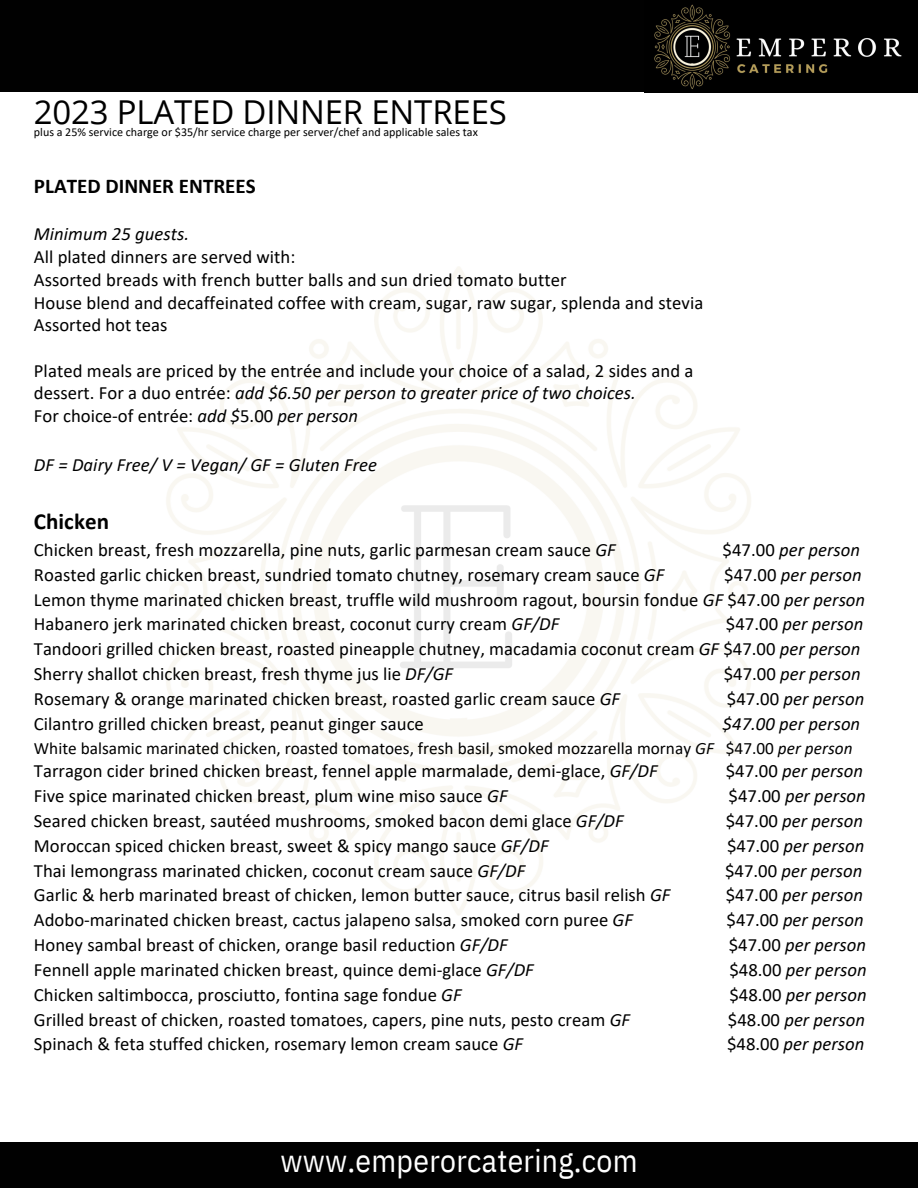
<style>
.page{position:relative;width:918px;height:1188px;background:#fff}
.page>*{position:absolute;margin:0;border:0;box-sizing:border-box;transform-origin:0 0}
.t1{font:33px "Open Sans";letter-spacing:-.005em;color:#000}
.t2{font:31.5px "IBM Plex Sans Cond";letter-spacing:.01em;color:#fff}
.t3{font:700 23.1px "Calibri";letter-spacing:.005em;color:#000}
.t4{font:700 21px "Calibri";color:#000}
.t5{font:18.75px "Calibri";color:#000}
.t6{font:italic 18.75px "Calibri";color:#000}
.t7{font:17.25px "Calibri";color:#000}
.t8{font:12px "Calibri";color:#000}
.s1{font-style:normal}
.s2{font-style:italic}
</style>
<div class="page">
<div style="left:0;top:0;width:918px;height:92px;background:#010101"></div>
<img style="left:654px;top:4px;width:248px;height:85px">
<div style="left:0;top:1142px;width:918px;height:46px;background:#010101"></div>
<p class="t1" style="left:34px;top:88px;width:474px">2023 PLATED DINNER ENTREES</p>
<p class="t8" style="left:34px;top:127px;width:445px">plus a 25% service charge or $35/hr service charge per server/chef and applicable sales tax</p>
<p class="t4" style="left:34px;top:177px;width:223px">PLATED DINNER ENTREES</p>
<p class="t6" style="left:34px;top:226px;width:157px">Minimum 25 guests.</p>
<p class="t5" style="left:34px;top:249px;width:263px">All plated dinners are served with:</p>
<p class="t5" style="left:34px;top:272px;width:534px">Assorted breads with french butter balls and sun dried tomato butter</p>
<p class="t5" style="left:34px;top:295px;width:671px">House blend and decaffeinated coffee with cream, sugar, raw sugar, splenda and stevia</p>
<p class="t5" style="left:34px;top:317px;width:135px">Assorted hot teas</p>
<p class="t5" style="left:34px;top:363px;width:661px">Plated meals are priced by the entrée and include your choice of a salad, 2 sides and a</p>
<p class="t6" style="left:34px;top:385px;width:603px"><span class="s1">dessert. For a duo entrée:</span> add $6.50 per person to greater price of two choices.</p>
<p class="t5" style="left:34px;top:408px;width:326px">For choice-of entrée: <span class="s2">add $</span>5.00 <span class="s2">per person</span></p>
<p class="t6" style="left:34px;top:457px;width:345px">DF = Dairy Free/ V = Vegan/ GF = Gluten Free</p>
<p class="t3" style="left:34px;top:512px;width:77px">Chicken</p>
<p class="t5" style="left:34px;top:542px;width:583px">Chicken breast, fresh mozzarella, pine nuts, garlic parmesan cream sauce <span class="s2">GF</span></p>
<p class="t6" style="left:723px;top:542px;width:139px"><span class="s1">$47.00</span> per person</p>
<p class="t5" style="left:34px;top:567px;width:632px">Roasted garlic chicken breast, sundried tomato chutney, rosemary cream sauce <span class="s2">GF</span></p>
<p class="t6" style="left:724px;top:567px;width:139px"><span class="s1">$47.00</span> per person</p>
<p class="t5" style="left:34px;top:592px;width:833px">Lemon thyme marinated chicken breast, truffle wild mushroom ragout, boursin fondue <span class="s2">GF</span> $47.00 <span class="s2">per person</span></p>
<p class="t5" style="left:34px;top:616px;width:527px">Habanero jerk marinated chicken breast, coconut curry cream <span class="s2">GF/DF</span></p>
<p class="t6" style="left:726px;top:616px;width:139px"><span class="s1">$47.00</span> per person</p>
<p class="t5" style="left:34px;top:641px;width:828px">Tandoori grilled chicken breast, roasted pineapple chutney, macadamia coconut cream <span class="s2">GF</span> $47.00 <span class="s2">per person</span></p>
<p class="t5" style="left:34px;top:666px;width:421px">Sherry shallot chicken breast, fresh thyme jus lie <span class="s2">DF/GF</span></p>
<p class="t6" style="left:724px;top:666px;width:139px"><span class="s1">$47.00</span> per person</p>
<p class="t5" style="left:34px;top:691px;width:588px">Rosemary &amp; orange marinated chicken breast, roasted garlic cream sauce <span class="s2">GF</span></p>
<p class="t6" style="left:727px;top:691px;width:139px"><span class="s1">$47.00</span> per person</p>
<p class="t5" style="left:34px;top:716px;width:391px">Cilantro grilled chicken breast, peanut ginger sauce</p>
<p class="t6" style="left:723px;top:716px;width:139px">$47.00 per person</p>
<p class="t7" style="left:34px;top:741px;width:820px">White balsamic marinated chicken, roasted tomatoes, fresh basil, smoked mozzarella mornay <span class="s2">GF</span> $47.00 <span class="s2">per person</span></p>
<p class="t5" style="left:34px;top:763px;width:625px">Tarragon cider brined chicken breast, fennel apple marmalade, demi-glace, <span class="s2">GF/DF</span></p>
<p class="t6" style="left:726px;top:763px;width:139px"><span class="s1">$47.00</span> per person</p>
<p class="t5" style="left:34px;top:788px;width:475px">Five spice marinated chicken breast, plum wine miso sauce <span class="s2">GF</span></p>
<p class="t6" style="left:729px;top:788px;width:139px"><span class="s1">$47.00</span> per person</p>
<p class="t5" style="left:34px;top:813px;width:591px">Seared chicken breast, sautéed mushrooms, smoked bacon demi glace <span class="s2">GF/DF</span></p>
<p class="t6" style="left:726px;top:813px;width:139px"><span class="s1">$47.00</span> per person</p>
<p class="t5" style="left:34px;top:838px;width:516px">Moroccan spiced chicken breast, sweet &amp; spicy mango sauce <span class="s2">GF/DF</span></p>
<p class="t6" style="left:727px;top:838px;width:139px"><span class="s1">$47.00</span> per person</p>
<p class="t5" style="left:34px;top:863px;width:493px">Thai lemongrass marinated chicken, coconut cream sauce <span class="s2">GF/DF</span></p>
<p class="t6" style="left:725px;top:863px;width:139px"><span class="s1">$47.00</span> per person</p>
<p class="t5" style="left:34px;top:887px;width:638px">Garlic &amp; herb marinated breast of chicken, lemon butter sauce, citrus basil relish <span class="s2">GF</span></p>
<p class="t6" style="left:726px;top:887px;width:139px"><span class="s1">$47.00</span> per person</p>
<p class="t5" style="left:34px;top:912px;width:601px">Adobo-marinated chicken breast, cactus jalapeno salsa, smoked corn puree <span class="s2">GF</span></p>
<p class="t6" style="left:727px;top:912px;width:139px"><span class="s1">$47.00</span> per person</p>
<p class="t5" style="left:34px;top:937px;width:475px">Honey sambal breast of chicken, orange basil reduction <span class="s2">GF/DF</span></p>
<p class="t6" style="left:729px;top:937px;width:139px"><span class="s1">$47.00</span> per person</p>
<p class="t5" style="left:34px;top:962px;width:501px">Fennell apple marinated chicken breast, quince demi-glace <span class="s2">GF/DF</span></p>
<p class="t6" style="left:729px;top:962px;width:139px"><span class="s1">$48.00</span> per person</p>
<p class="t5" style="left:34px;top:987px;width:429px">Chicken saltimbocca, prosciutto, fontina sage fondue <span class="s2">GF</span></p>
<p class="t6" style="left:729px;top:987px;width:139px"><span class="s1">$48.00</span> per person</p>
<p class="t5" style="left:34px;top:1012px;width:598px">Grilled breast of chicken, roasted tomatoes, capers, pine nuts, pesto cream <span class="s2">GF</span></p>
<p class="t6" style="left:728px;top:1012px;width:139px"><span class="s1">$48.00</span> per person</p>
<p class="t5" style="left:34px;top:1036px;width:491px">Spinach &amp; feta stuffed chicken, rosemary lemon cream sauce <span class="s2">GF</span></p>
<p class="t6" style="left:727px;top:1036px;width:139px"><span class="s1">$48.00</span> per person</p>
<p class="t2" style="left:280px;top:1140px;width:359px">www.emperorcatering.com</p>
</div>
